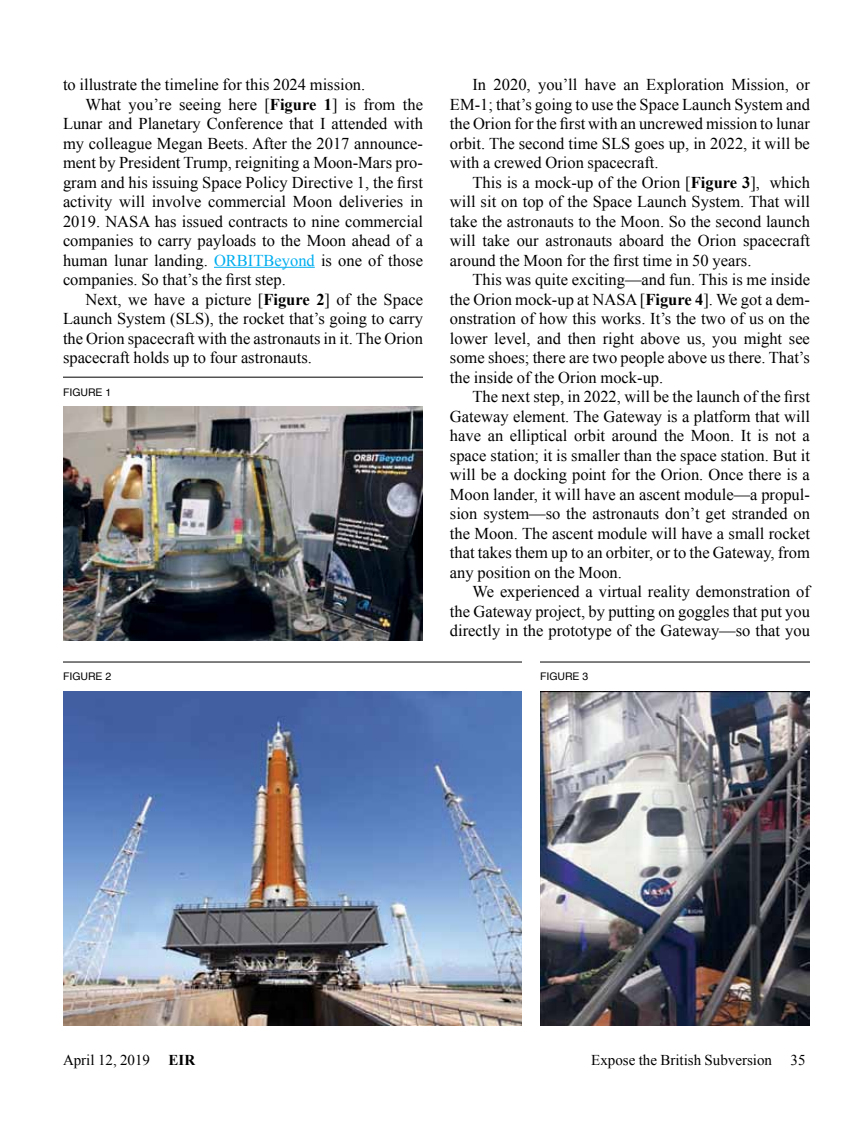
<style>
.page{position:relative;width:864px;height:1134px;background:#fff}
.page>*{position:absolute;margin:0;border:0;box-sizing:border-box;transform-origin:0 0}
.t1{font:16.5px/19.5px "Times New Roman";color:#000;text-align:justify}
.t2{font:15px "Times New Roman";color:#000}
.t3{font:10.5px "Helvetica";color:#000}
.s1{font-weight:700}
.s2{color:#00aeef}
</style>
<div class="page">
<hr style="left:214px;top:267px;width:101px;height:1px;background:#00aeef">
<img style="left:63px;top:407px;width:360px;height:234px">
<hr style="left:63px;top:377px;width:360px;height:1px;background:#000">
<img style="left:63px;top:692px;width:459px;height:334px">
<hr style="left:63px;top:662px;width:459px;height:1px;background:#000">
<img style="left:540px;top:691px;width:270px;height:335px">
<hr style="left:540px;top:662px;width:270px;height:1px;background:#000">
<p class="t1" style="left:63px;top:74px;width:304px">to illustrate the timeline for this 2024 mission.</p>
<p class="t1" style="left:86px;top:94px;width:339px">What you’re seeing here [<span class="s1">Figure 1</span>] is from the</p>
<p class="t1" style="left:63px;top:113px;width:362px">Lunar and Planetary Conference that I attended with</p>
<p class="t1" style="left:63px;top:133px;width:361px">my colleague Megan Beets. After the 2017 announce-</p>
<p class="t1" style="left:63px;top:152px;width:361px">ment by President Trump, reigniting a Moon-Mars pro-</p>
<p class="t1" style="left:63px;top:172px;width:361px">gram and his issuing Space Policy Directive 1, the first</p>
<p class="t1" style="left:63px;top:191px;width:362px">activity will involve commercial Moon deliveries in</p>
<p class="t1" style="left:63px;top:211px;width:362px">2019. NASA has issued contracts to nine commercial</p>
<p class="t1" style="left:63px;top:230px;width:362px">companies to carry payloads to the Moon ahead of a</p>
<p class="t1" style="left:63px;top:250px;width:361px">human lunar landing. <span class="s2">ORBITBeyond</span> is one of those</p>
<p class="t1" style="left:63px;top:270px;width:224px">companies. So that’s the first step.</p>
<p class="t1" style="left:86px;top:289px;width:339px">Next, we have a picture [<span class="s1">Figure 2</span>] of the Space</p>
<p class="t1" style="left:63px;top:309px;width:362px">Launch System (SLS), the rocket that’s going to carry</p>
<p class="t1" style="left:63px;top:328px;width:361px">the Orion spacecraft with the astronauts in it. The Orion</p>
<p class="t1" style="left:63px;top:348px;width:251px">spacecraft holds up to four astronauts.</p>
<p class="t3" style="left:63px;top:384px;width:50px">FIGURE 1</p>
<p class="t1" style="left:450px;top:75px;width:362px;text-indent:23px">In 2020, you’ll have an Exploration Mission, or EM-1; that’s going to use the Space Launch System and the Orion for the first with an uncrewed mission to lunar orbit. The second time SLS goes up, in 2022, it will be with a crewed Orion spacecraft.</p>
<p class="t1" style="left:450px;top:172px;width:362px;text-indent:23px">This is a mock-up of the Orion [<span class="s1">Figure 3</span>], which will sit on top of the Space Launch System. That will take the astronauts to the Moon. So the second launch will take our astronauts aboard the Orion spacecraft around the Moon for the first time in 50 years.</p>
<p class="t1" style="left:450px;top:270px;width:362px;text-indent:23px">This was quite exciting—and fun. This is me inside the Orion mock-up at NASA [<span class="s1">Figure 4</span>]. We got a dem&shy;onstration of how this works. It’s the two of us on the lower level, and then right above us, you might see some shoes; there are two people above us there. That’s the inside of the Orion mock-up.</p>
<p class="t1" style="left:450px;top:387px;width:362px;text-indent:23px">The next step, in 2022, will be the launch of the first Gateway element. The Gateway is a platform that will have an elliptical orbit around the Moon. It is not a space station; it is smaller than the space station. But it will be a docking point for the Orion. Once there is a Moon lander, it will have an ascent module—a propul&shy;sion system—so the astronauts don’t get stranded on the Moon. The ascent module will have a small rocket that takes them up to an orbiter, or to the Gateway, from any position on the Moon.</p>
<p class="t1" style="left:450px;top:582px;width:361px;text-indent:23px">We experienced a virtual reality demonstration of the Gateway project, by putting on goggles that put you directly in the prototype of the Gateway—so that you</p>
<p class="t3" style="left:63px;top:669px;width:50px">FIGURE 2</p>
<p class="t3" style="left:540px;top:669px;width:50px">FIGURE 3</p>
<p class="t2" style="left:63px;top:1050px;width:134px">April 12, 2019 <span class="s1">EIR</span></p>
<p class="t2" style="left:591px;top:1050px;width:216px">Expose the British Subversion 35</p>
</div>
